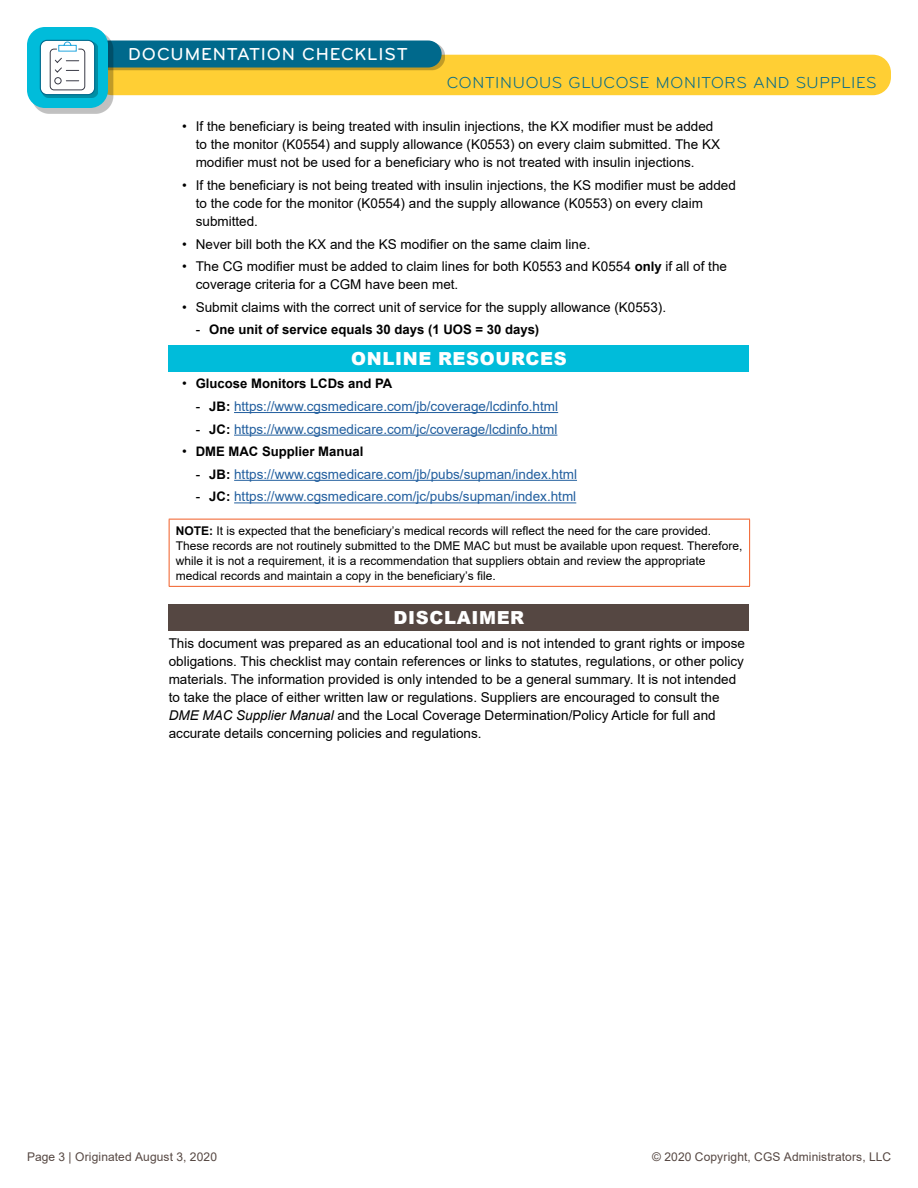
<style>
.page{position:relative;width:918px;height:1188px;background:#fff}
.page>*{position:absolute;margin:0;border:0;box-sizing:border-box;transform-origin:0 0}
.t1{font:900 18px "Arial";letter-spacing:.035em;color:#fff}
.t2{font:500 18px "Bryant Pro";letter-spacing:.045em;color:#fff}
.t3{font:16.5px "Bryant Pro";letter-spacing:.035em;color:#00698c}
.t4{font:13.5px/18px "Arial";color:#000}
.t5{font:13.5px "Arial";color:#215e9e}
.t6{font:700 13.2px "Arial";color:#000}
.t7{font:12px/15px "Arial";color:#000}
.t8{font:12px "Arial";letter-spacing:.01em;color:#554742}
.s1{font-weight:700;font-size:13.2px}
.s2{font-weight:400;font-size:13.5px}
.s3{color:#000}
.s4{font-weight:700;font-size:13.2px;color:#000}
.s5{font-weight:700}
.s6{font-style:italic}
</style>
<div class="page">
<div style="left:94px;top:55px;width:797px;height:40px;background:#ffcf34;border-radius:18px"></div>
<div style="left:97px;top:43px;width:347px;height:27px;background:#000;opacity:.25"></div>
<div style="left:94px;top:40px;width:348px;height:28px;background:#00698c;border-radius:14px"></div>
<div style="left:32px;top:32px;width:82px;height:82px;background:#000;opacity:.25"></div>
<div style="left:27px;top:27px;width:81px;height:81px;background:#00bcda;border-radius:18px"></div>
<div style="left:42px;top:42px;width:56px;height:56px;background:#008da4"></div>
<div style="left:40px;top:40px;width:55px;height:55px;background:#fff;border-radius:7px"></div>
<div style="left:50px;top:49px;width:35px;height:41px;border:1px solid #3a3b47;border-radius:4px"></div>
<svg style="left:54px;top:42px;width:25px;height:43px"></svg>
<div style="left:40px;top:40px;width:55px;height:55px;border:1px solid #00698c;border-radius:7px"></div>
<hr style="left:234px;top:412px;width:324px;height:1px;background:#215e9e">
<hr style="left:234px;top:435px;width:323px;height:1px;background:#215e9e">
<hr style="left:234px;top:480px;width:343px;height:1px;background:#215e9e">
<hr style="left:234px;top:503px;width:342px;height:1px;background:#215e9e">
<div style="left:169px;top:345px;width:580px;height:27px;background:#00bcda"></div>
<hr style="left:169px;top:519px;width:581px;height:1px;background:#f15d26">
<hr style="left:169px;top:519px;width:1px;height:67px;background:#f15d26">
<hr style="left:749px;top:519px;width:1px;height:67px;background:#f15d26">
<hr style="left:169px;top:586px;width:581px;height:1px;background:#f15d26">
<div style="left:169px;top:604px;width:580px;height:27px;background:#554742"></div>
<h1 class="t2" style="left:128px;top:43px;width:281px">DOCUMENTATION CHECKLIST</h1>
<p class="t3" style="left:447px;top:73px;width:431px">CONTINUOUS GLUCOSE MONITORS AND SUPPLIES</p>
<p class="t4" style="left:196px;top:118px;width:526px;text-indent:-14px">• If the beneficiary is being treated with insulin injections, the KX modifier must be added to the monitor (K0554) and supply allowance (K0553) on every claim submitted. The KX modifier must not be used for a beneficiary who is not treated with insulin injections.</p>
<p class="t4" style="left:196px;top:176px;width:542px;text-indent:-14px">• If the beneficiary is not being treated with insulin injections, the KS modifier must be added to the code for the monitor (K0554) and the supply allowance (K0553) on every claim submitted.</p>
<p class="t4" style="left:182px;top:235px;width:410px">• Never bill both the KX and the KS modifier on the same claim line.</p>
<p class="t4" style="left:196px;top:257px;width:533px;text-indent:-14px">• The CG modifier must be added to claim lines for both K0553 and K0554 <span class="s1">only</span> if all of the coverage criteria for a CGM have been met.</p>
<p class="t4" style="left:182px;top:298px;width:485px">• Submit claims with the correct unit of service for the supply allowance (K0553).</p>
<p class="t6" style="left:196px;top:320px;width:345px"><span class="s2">-</span> One unit of service equals 30 days (1 UOS = 30 days)</p>
<h1 class="t1" style="left:351px;top:345px;width:217px">ONLINE RESOURCES</h1>
<p class="t6" style="left:182px;top:375px;width:212px"><span class="s2">•</span> Glucose Monitors LCDs and PA</p>
<p class="t5" style="left:196px;top:397px;width:364px"><span class="s3">-</span> <span class="s4">JB:</span> https://www.cgsmedicare.com/jb/coverage/lcdinfo.html</p>
<p class="t5" style="left:196px;top:420px;width:363px"><span class="s3">-</span> <span class="s4">JC:</span> https://www.cgsmedicare.com/jc/coverage/lcdinfo.html</p>
<p class="t6" style="left:182px;top:442px;width:183px"><span class="s2">•</span> DME MAC Supplier Manual</p>
<p class="t5" style="left:196px;top:465px;width:383px"><span class="s3">-</span> <span class="s4">JB:</span> https://www.cgsmedicare.com/jb/pubs/supman/index.html</p>
<p class="t5" style="left:196px;top:487px;width:382px"><span class="s3">-</span> <span class="s4">JC:</span> https://www.cgsmedicare.com/jc/pubs/supman/index.html</p>
<p class="t7" style="left:176px;top:523px;width:568px"><span class="s5">NOTE:</span> It is expected that the beneficiary’s medical records will reflect the need for the care provided.<br>These records are not routinely submitted to the DME MAC but must be available upon request. Therefore, while it is not a requirement, it is a recommendation that suppliers obtain and review the appropriate medical records and maintain a copy in the beneficiary’s file.</p>
<h1 class="t1" style="left:394px;top:604px;width:132px">DISCLAIMER</h1>
<p class="t4" style="left:169px;top:634px;width:578px">This document was prepared as an educational tool and is not intended to grant rights or impose obligations. This checklist may contain references or links to statutes, regulations, or other policy materials. The information provided is only intended to be a general summary. It is not intended to take the place of either written law or regulations. Suppliers are encouraged to consult the <span class="s6">DME MAC Supplier Manual</span> and the Local Coverage Determination/Policy Article for full and accurate details concerning policies and regulations.</p>
<p class="t8" style="left:27px;top:1149px;width:192px">Page 3 | Originated August 3, 2020</p>
<p class="t8" style="left:652px;top:1149px;width:240px">© 2020 Copyright, CGS Administrators, LLC</p>
</div>
